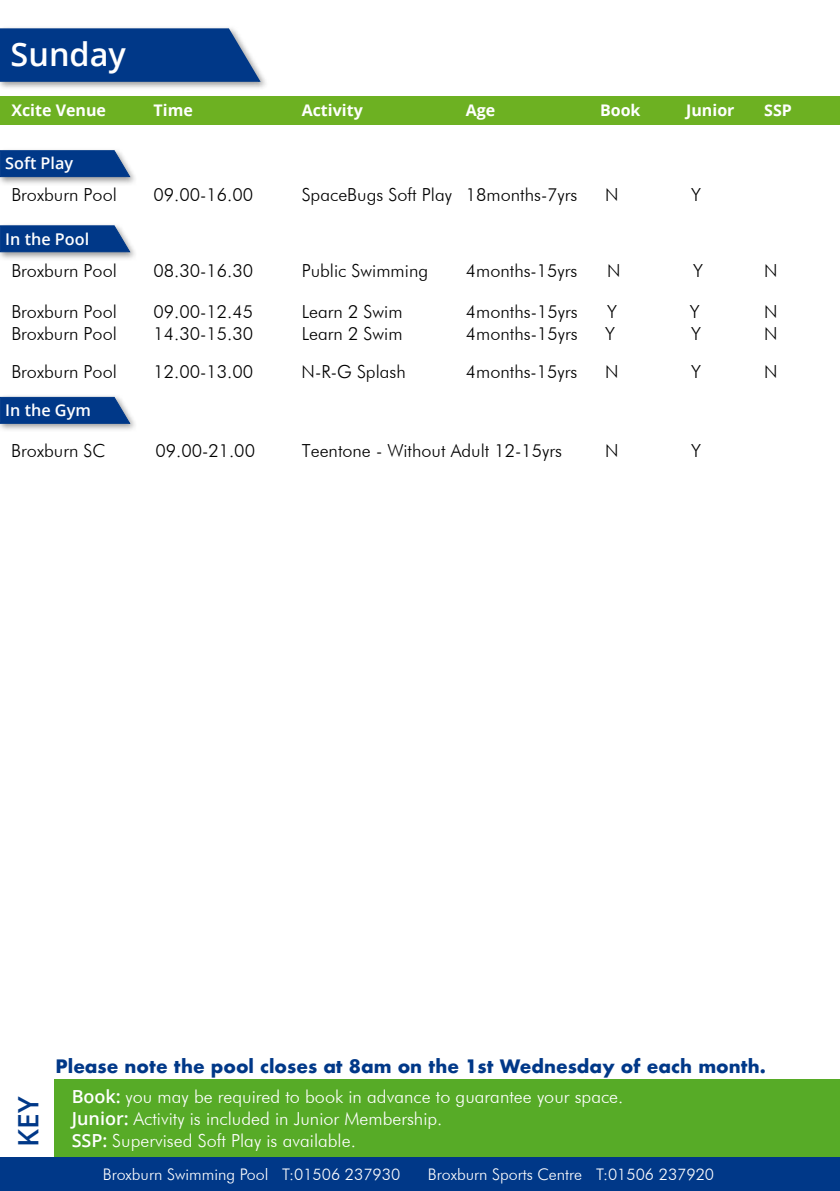
<style>
.page{position:relative;width:840px;height:1191px;background:#fff}
.page>*{position:absolute;margin:0;border:0;box-sizing:border-box;transform-origin:0 0}
.t1{font:600 32.4px "Open Sans";color:#fff}
.t2{font:600 28px "Open Sans";color:#003888}
.t3{font:300 18px "Futura BT";color:#000}
.t4{font:300 18px/22px "Futura BT";color:#fff}
.t5{font:700 18px "Futura";color:#003888}
.t6{font:600 16.2px "Open Sans";color:#fff}
.t7{font:300 16px "Futura BT";color:#fff}
.t8{font:700 16px "Open Sans";color:#fff}
.s1{font-family:"Open Sans";font-weight:600}
</style>
<div class="page">
<div style="left:0;top:25px;width:269px;height:65px;background:#000;opacity:.4"></div>
<svg style="left:0;top:28px;width:262px;height:55px"></svg>
<div style="left:0;top:97px;width:839px;height:28px;background:#6db122"></div>
<div style="left:0;top:147px;width:138px;height:39px;background:#000;opacity:.4"></div>
<svg style="left:0;top:150px;width:131px;height:27px"></svg>
<div style="left:0;top:222px;width:138px;height:39px;background:#000;opacity:.4"></div>
<svg style="left:0;top:225px;width:131px;height:27px"></svg>
<div style="left:0;top:393px;width:138px;height:39px;background:#000;opacity:.4"></div>
<svg style="left:0;top:396px;width:131px;height:28px"></svg>
<div style="left:55px;top:1079px;width:784px;height:79px;background:#57ab27"></div>
<div style="left:0;top:1158px;width:839px;height:33px;background:#003888"></div>
<h1 class="t1" style="left:11px;top:32px;width:117px">Sunday</h1>
<p class="t8" style="left:11px;top:99px;width:96px">Xcite Venue</p>
<p class="t8" style="left:153px;top:99px;width:41px">Time</p>
<p class="t8" style="left:301px;top:99px;width:63px">Activity</p>
<p class="t8" style="left:465px;top:99px;width:31px">Age</p>
<p class="t8" style="left:599px;top:99px;width:42px">Book</p>
<p class="t8" style="left:685px;top:99px;width:50px">Junior</p>
<p class="t8" style="left:763px;top:99px;width:29px">SSP</p>
<p class="t6" style="left:5px;top:152px;width:69px">Soft Play</p>
<p class="t3" style="left:11px;top:184px;width:107px">Broxburn Pool</p>
<p class="t3" style="left:153px;top:184px;width:101px">09.00-16.00</p>
<p class="t3" style="left:301px;top:184px;width:277px">SpaceBugs Soft Play 18months-7yrs</p>
<p class="t3" style="left:605px;top:184px;width:15px">N</p>
<p class="t3" style="left:691px;top:184px;width:11px">Y</p>
<p class="t6" style="left:5px;top:227px;width:85px">In the Pool</p>
<p class="t3" style="left:11px;top:260px;width:107px">Broxburn Pool</p>
<p class="t3" style="left:153px;top:260px;width:101px">08.30-16.30</p>
<p class="t3" style="left:301px;top:260px;width:128px">Public Swimming</p>
<p class="t3" style="left:465px;top:260px;width:113px">4months-15yrs</p>
<p class="t3" style="left:607px;top:260px;width:15px">N</p>
<p class="t3" style="left:693px;top:260px;width:11px">Y</p>
<p class="t3" style="left:763px;top:260px;width:15px">N</p>
<p class="t3" style="left:11px;top:301px;width:107px">Broxburn Pool</p>
<p class="t3" style="left:153px;top:301px;width:101px">09.00-12.45</p>
<p class="t3" style="left:301px;top:301px;width:102px">Learn 2 Swim</p>
<p class="t3" style="left:465px;top:301px;width:113px">4months-15yrs</p>
<p class="t3" style="left:607px;top:301px;width:11px">Y</p>
<p class="t3" style="left:689px;top:301px;width:11px">Y</p>
<p class="t3" style="left:763px;top:301px;width:15px">N</p>
<p class="t3" style="left:11px;top:323px;width:107px">Broxburn Pool</p>
<p class="t3" style="left:153px;top:323px;width:101px">14.30-15.30</p>
<p class="t3" style="left:301px;top:323px;width:102px">Learn 2 Swim</p>
<p class="t3" style="left:465px;top:323px;width:113px">4months-15yrs</p>
<p class="t3" style="left:605px;top:323px;width:11px">Y</p>
<p class="t3" style="left:691px;top:323px;width:11px">Y</p>
<p class="t3" style="left:763px;top:323px;width:15px">N</p>
<p class="t3" style="left:11px;top:361px;width:107px">Broxburn Pool</p>
<p class="t3" style="left:153px;top:361px;width:101px">12.00-13.00</p>
<p class="t3" style="left:301px;top:361px;width:106px">N-R-G Splash</p>
<p class="t3" style="left:465px;top:361px;width:113px">4months-15yrs</p>
<p class="t3" style="left:604px;top:361px;width:15px">N</p>
<p class="t3" style="left:690px;top:361px;width:11px">Y</p>
<p class="t3" style="left:763px;top:361px;width:15px">N</p>
<p class="t6" style="left:5px;top:399px;width:87px">In the Gym</p>
<p class="t3" style="left:11px;top:440px;width:96px">Broxburn SC</p>
<p class="t3" style="left:155px;top:440px;width:101px">09.00-21.00</p>
<p class="t3" style="left:301px;top:440px;width:262px">Teentone - Without Adult 12-15yrs</p>
<p class="t3" style="left:604px;top:440px;width:15px">N</p>
<p class="t3" style="left:690px;top:440px;width:11px">Y</p>
<h2 class="t2" style="left:9px;top:1147px;width:52px;rotate:-90deg">KEY</h2>
<p class="t5" style="left:56px;top:1053px;width:711px">Please note the pool closes at 8am on the 1st Wednesday of each month.</p>
<p class="t4" style="left:72px;top:1085px;width:553px"><span class="s1">Book:</span> you may be required to book in advance to guarantee your space.<br><span class="s1">Junior:</span> Activity is included in Junior Membership.</p>
<p class="t4" style="left:72px;top:1129px;width:285px"><span class="s1">SSP:</span> Supervised Soft Play is available.</p>
<p class="t7" style="left:103px;top:1164px;width:299px">Broxburn Swimming Pool T:01506 237930</p>
<p class="t7" style="left:427px;top:1164px;width:287px">Broxburn Sports Centre T:01506 237920</p>
</div>
